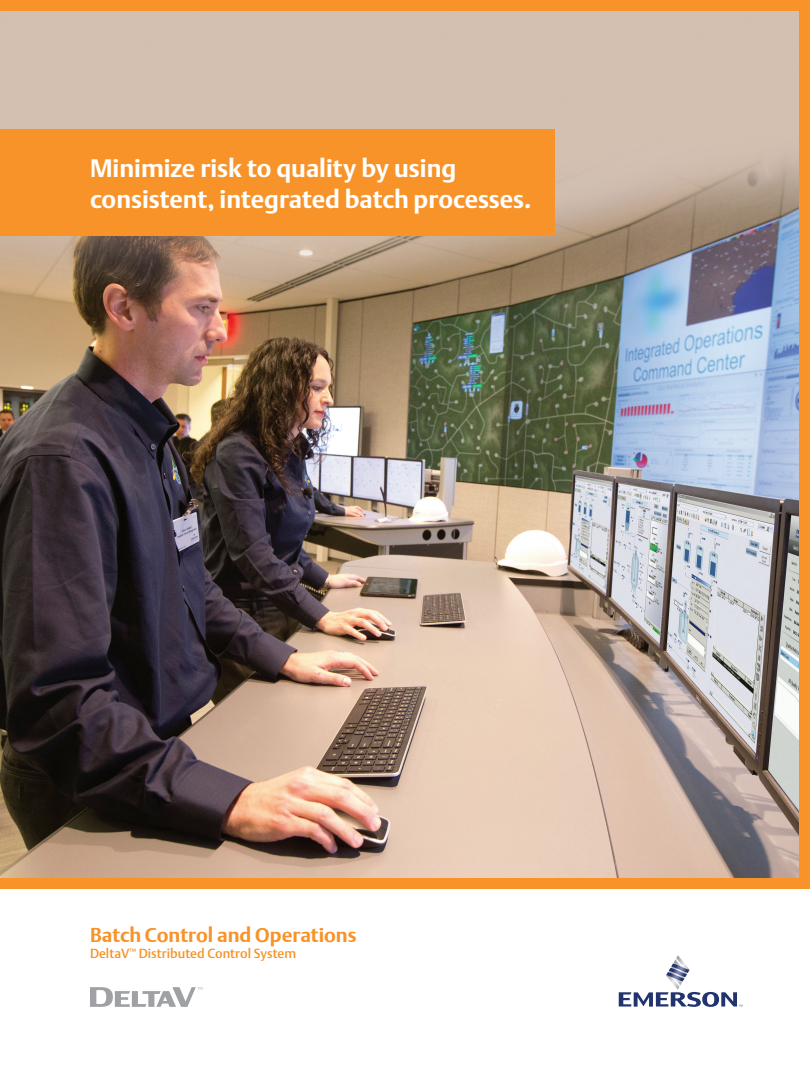
<style>
.page{position:relative;width:810px;height:1080px;background:#fff}
.page>*{position:absolute;margin:0;border:0;box-sizing:border-box;transform-origin:0 0}
.t1{font:700 25px/31.2px "DTL Argo ST";color:#fff}
.t2{font:700 20px "DTL Argo T";color:#f79328}
.t3{font:500 13.12px "DTL Argo T";color:#f79328}
</style>
<div class="page">
<svg style="left:619px;top:955px;width:123px;height:52px"></svg>
<svg style="left:90px;top:987px;width:113px;height:20px"></svg>
<div style="left:0;top:0;width:810px;height:889px;background:#f79328"></div>
<img style="left:0;top:11px;width:799px;height:867px">
<div style="left:0;top:129px;width:554px;height:107px;background:#f79328"></div>
<p class="t1" style="left:90px;top:152px;width:443px">Minimize risk to quality by using consistent, integrated batch processes.</p>
<p class="t2" style="left:90px;top:923px;width:268px">Batch Control and Operations</p>
<p class="t3" style="left:90px;top:946px;width:208px">DeltaV<sup>™</sup> Distributed Control System</p>
</div>
